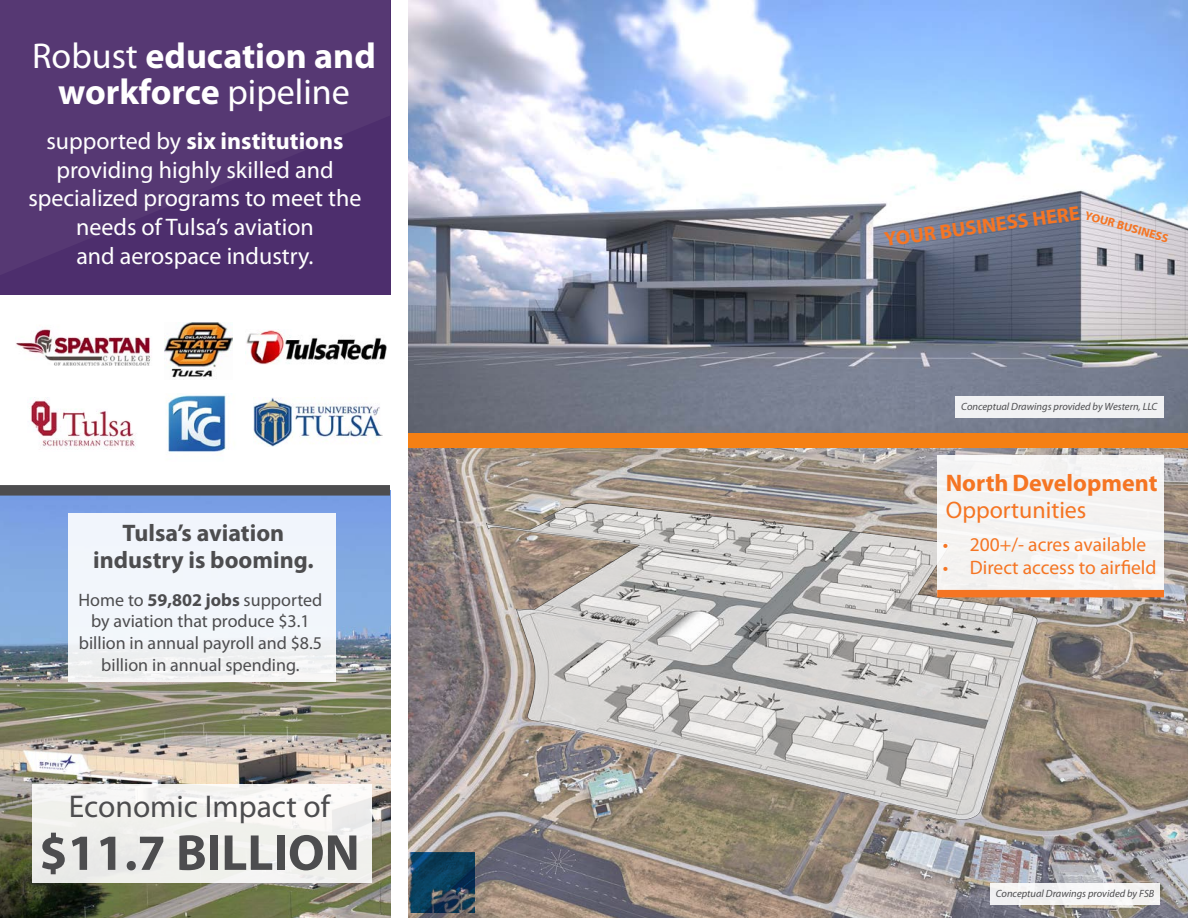
<style>
.page{position:relative;width:1188px;height:918px;background:#fff}
.page>*{position:absolute;margin:0;border:0;box-sizing:border-box;transform-origin:0 0}
.t1{font:700 51px "Myriad Pro";color:#4d4d4f}
.t2{font:700 36px/36px "Myriad Pro";color:#fff;text-align:center}
.t3{font:31.5px "Myriad Pro";color:#4d4d4f}
.t4{font:24px/28.8px "Myriad Pro";color:#fff;text-align:center}
.t5{font:700 24px/27px "Myriad Pro";color:#4d4d4f;text-align:center}
.t6{font:700 24px "Myriad Pro";color:#f57523}
.t7{font:24px "Myriad Pro";color:#f57523}
.t8{font:700 20.25px "Myriad Pro";color:#f57523}
.t9{font:19.5px "Myriad Pro";color:#f57523}
.t10{font:18px/21.6px "Myriad Pro";color:#4d4d4f;text-align:center}
.t11{font:700 12px "Myriad Pro";color:#f57523}
.t12{font:italic 10.5px "Myriad Pro";color:#4d4d4f}
.s1{font-weight:400}
.s2{font-weight:700}
</style>
<div class="page">
<img style="left:0;top:496px;width:390px;height:422px">
<div style="left:0;top:0;width:390px;height:295px;background:#563873"></div>
<img style="left:165px;top:322px;width:68px;height:56px">
<img style="left:16px;top:329px;width:135px;height:37px">
<img style="left:166px;top:394px;width:64px;height:58px">
<img style="left:245px;top:330px;width:142px;height:35px">
<div style="left:0;top:485px;width:390px;height:11px;background:#4d4d4f"></div>
<img style="left:408px;top:0;width:780px;height:433px">
<img style="left:253px;top:398px;width:130px;height:48px">
<img style="left:29px;top:398px;width:107px;height:52px">
<div style="left:32px;top:784px;width:339px;height:99px;background:#f0f1ed"></div>
<div style="left:68px;top:513px;width:268px;height:169px;background:#f2f6fb"></div>
<img style="left:408px;top:447px;width:780px;height:471px">
<img style="left:410px;top:853px;width:64px;height:59px">
<div style="left:408px;top:433px;width:780px;height:14px;background:#f58014"></div>
<div style="left:937px;top:455px;width:227px;height:141px;background:#f5f3f2"></div>
<div style="left:937px;top:590px;width:227px;height:7px;background:#f57523"></div>
<div style="left:956px;top:397px;width:208px;height:21px;background:#f0f1f3"></div>
<div style="left:990px;top:883px;width:170px;height:21px;background:#f5f5f4"></div>
<p class="t2" style="left:32px;top:37px;width:345px"><span class="s1">Robust</span> education and workforce <span class="s1">pipeline</span></p>
<p class="t4" style="left:28px;top:126px;width:335px">supported by <span class="s2">six institutions </span>providing highly skilled and specialized programs to meet the needs of Tulsa’s aviation</p>
<p class="t4" style="left:76px;top:241px;width:239px">and aerospace industry.</p>
<p class="t5" style="left:93px;top:518px;width:222px">Tulsa’s aviation industry is booming.</p>
<p class="t10" style="left:79px;top:589px;width:245px">Home to <span class="s2">59,802 jobs</span> supported by aviation that produce $3.1 billion in annual payroll and $8.5 billion in annual spending.</p>
<p class="t3" style="left:69px;top:787px;width:263px">Economic Impact of</p>
<p class="t1" style="left:39px;top:819px;width:322px">$11.7 BILLION</p>
<p class="t8" style="left:883px;top:227px;width:198px;rotate:-8deg">YOUR BUSINESS HERE</p>
<p class="t11" style="left:1088px;top:208px;width:87px;rotate:16deg">YOUR BUSINESS</p>
<p class="t12" style="left:961px;top:400px;width:198px">Conceptual Drawings provided by Western, LLC</p>
<p class="t6" style="left:946px;top:468px;width:213px">North Development</p>
<p class="t7" style="left:946px;top:496px;width:142px">Opportunities</p>
<p class="t9" style="left:943px;top:532px;width:205px">• 200+/- acres available</p>
<p class="t9" style="left:943px;top:556px;width:215px">• Direct access to airfield</p>
<p class="t12" style="left:996px;top:887px;width:160px">Conceptual Drawings provided by FSB</p>
</div>
